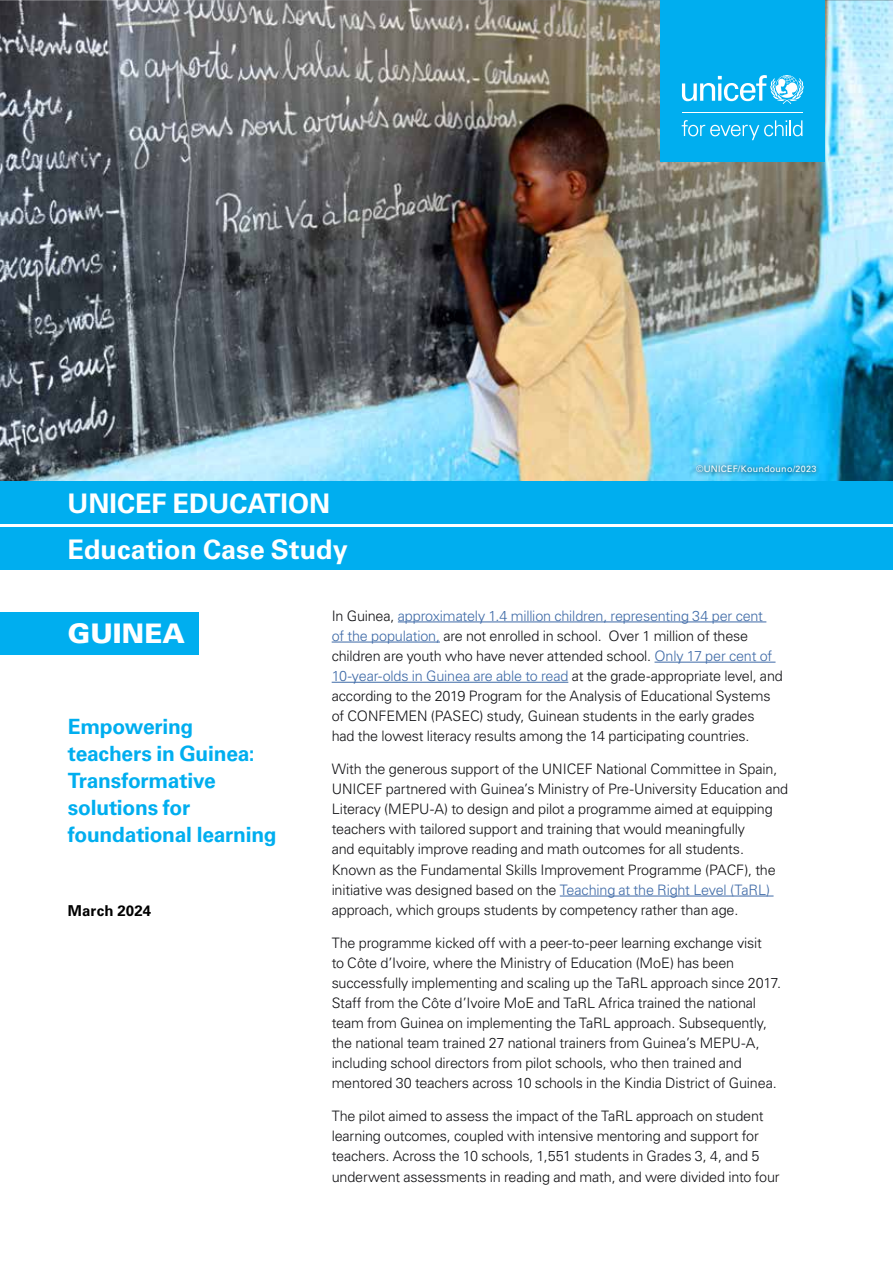
<style>
.page{position:relative;width:893px;height:1263px;background:#fff}
.page>*{position:absolute;margin:0;border:0;box-sizing:border-box;transform-origin:0 0}
.t1{font:700 27px/46px "Univers LT Std";color:#fff}
.t2{font:900 27px "Univers LT Std";color:#fff}
.t3{font:700 21px/27px "Univers LT Std";letter-spacing:-.01em;color:#00aeef}
.t4{font:700 15px "Univers LT Std";letter-spacing:.01em;color:#000}
.t5{font:300 14.4px/20.1px "Univers LT Std";letter-spacing:-.01em;color:#121215}
.t6{font:9px "Univers LT Std";letter-spacing:.025em;color:#fff}
.s1{color:#3e6aa7}
</style>
<div class="page">
<img style="left:0;top:0;width:893px;height:481px">
<div style="left:0;top:481px;width:893px;height:42px;background:#00aeef"></div>
<div style="left:0;top:527px;width:893px;height:43px;background:#00aeef"></div>
<div style="left:0;top:612px;width:199px;height:43px;background:#00aeef"></div>
<hr style="left:398px;top:621px;width:368px;height:1px;background:#3e6aa7">
<hr style="left:332px;top:642px;width:108px;height:1px;background:#3e6aa7">
<hr style="left:654px;top:662px;width:121px;height:1px;background:#3e6aa7">
<hr style="left:332px;top:682px;width:236px;height:1px;background:#3e6aa7">
<hr style="left:560px;top:896px;width:213px;height:1px;background:#3e6aa7">
<div style="left:661px;top:0;width:164px;height:162px;background:#00aeef"></div>
<svg style="left:682px;top:75px;width:122px;height:29px"></svg>
<hr style="left:682px;top:113px;width:120px;height:1px;background:#fff">
<svg style="left:682px;top:120px;width:120px;height:20px"></svg>
<div style="left:692px;top:461px;width:128px;height:16px;background:#000;opacity:.75"></div>
<h1 class="t1" style="left:68px;top:481px;width:282px">UNICEF EDUCATION<br>Education Case Study</h1>
<p class="t6" style="left:696px;top:464px;width:122px">©UNICEF/Koundouno/2023</p>
<h1 class="t2" style="left:68px;top:617px;width:118px">GUINEA</h1>
<h2 class="t3" style="left:68px;top:713px;width:210px">Empowering teachers in Guinea:<br>Transformative solutions for foundational learning</h2>
<p class="t4" style="left:68px;top:902px;width:85px">March 2024</p>
<p class="t5" style="left:332px;top:605px;width:453px">In Guinea, <span class="s1">approximately 1.4 million children, representing 34 per cent<br>of the population,</span> are not enrolled in school. Over 1 million of these children are youth who have never attended school. <span class="s1">Only 17 per cent of 10-year-olds in Guinea are able to read</span> at the grade-appropriate level, and according to the 2019 Program for the Analysis of Educational Systems of CONFEMEN (PASEC) study, Guinean students in the early grades<br>had the lowest literacy results among the 14 participating countries.</p>
<p class="t5" style="left:332px;top:759px;width:458px">With the generous support of the UNICEF National Committee in Spain, UNICEF partnered with Guinea’s Ministry of Pre-University Education and Literacy (MEPU-A) to design and pilot a programme aimed at equipping teachers with tailored support and training that would meaningfully<br>and equitably improve reading and math outcomes for all students.<br>Known as the Fundamental Skills Improvement Programme (PACF), the initiative was designed based on the <span class="s1">Teaching at the Right Level (TaRL) </span>approach, which groups students by competency rather than age.</p>
<p class="t5" style="left:332px;top:932px;width:451px">The programme kicked off with a peer-to-peer learning exchange visit<br>to Côte d’Ivoire, where the Ministry of Education (MoE) has been successfully implementing and scaling up the TaRL approach since 2017.<br>Staff from the Côte d’Ivoire MoE and TaRL Africa trained the national team from Guinea on implementing the TaRL approach. Subsequently, the national team trained 27 national trainers from Guinea’s MEPU-A, including school directors from pilot schools, who then trained and mentored 30 teachers across 10 schools in the Kindia District of Guinea.</p>
<p class="t5" style="left:332px;top:1106px;width:449px">The pilot aimed to assess the impact of the TaRL approach on student learning outcomes, coupled with intensive mentoring and support for teachers. Across the 10 schools, 1,551 students in Grades 3, 4, and 5 underwent assessments in reading and math, and were divided into four</p>
</div>
